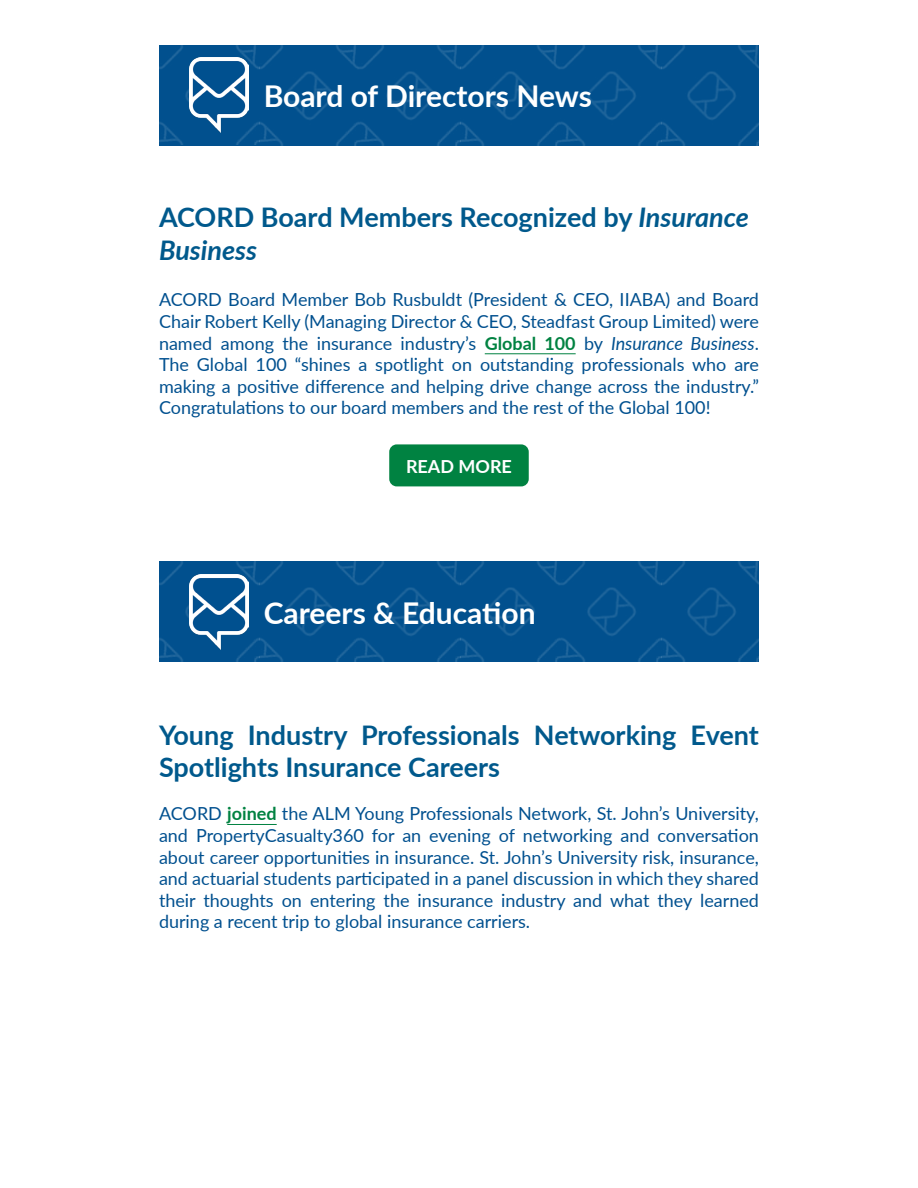
<style>
.page{position:relative;width:918px;height:1188px;background:#fff}
.page>*{position:absolute;margin:0;border:0;box-sizing:border-box;transform-origin:0 0}
.t1{font:700 30px "Lato";color:#fff}
.t2{font:700 27px/32.4px "Lato";color:#00598c}
.t3{font:18px/21.6px "Lato";color:#00508f;text-align:justify}
.t4{font:700 18px "Lato";color:#fff}
.s1{font-style:italic}
.s2{font-weight:700;color:#008241}
</style>
<div class="page">
<img style="left:159px;top:45px;width:600px;height:100px">
<img style="left:189px;top:58px;width:60px;height:75px">
<hr style="left:485px;top:353px;width:91px;height:1px;background:#008241">
<img style="left:159px;top:561px;width:600px;height:101px">
<img style="left:189px;top:574px;width:60px;height:75px">
<hr style="left:227px;top:824px;width:50px;height:1px;background:#008241">
<div style="left:389px;top:444px;width:140px;height:42px;background:#008241;border-radius:8px"></div>
<h1 class="t1" style="left:264px;top:74px;width:330px">Board of Directors News</h1>
<h2 class="t2" style="left:159px;top:200px;width:591px">ACORD Board Members Recognized by <span class="s1">Insurance<br>Business</span></h2>
<p class="t3" style="left:159px;top:288px;width:602px">ACORD Board Member Bob Rusbuldt (President &amp; CEO, IIABA) and Board Chair Robert Kelly (Managing Director &amp; CEO, Steadfast Group Limited) were named among the insurance industry’s <span class="s2">Global 100</span> by <span class="s1">Insurance Business</span>.<br>The Global 100 “shines a spotlight on outstanding professionals who are making a positive difference and helping drive change across the industry.” Congratulations to our board members and the rest of the Global 100!</p>
<p class="t4" style="left:406px;top:453px;width:107px">READ MORE</p>
<h1 class="t1" style="left:264px;top:591px;width:274px">Careers &amp; Education</h1>
<h2 class="t2" style="left:159px;top:718px;width:601px">Young Industry Professionals Networking Event<br>Spotlights Insurance Careers</h2>
<p class="t3" style="left:159px;top:802px;width:601px">ACORD <span class="s2">joined</span> the ALM Young Professionals Network, St. John’s University, and PropertyCasualty360 for an evening of networking and conversation about career opportunities in insurance. St. John’s University risk, insurance, and actuarial students participated in a panel discussion in which they shared their thoughts on entering the insurance industry and what they learned during a recent trip to global insurance carriers.</p>
</div>
